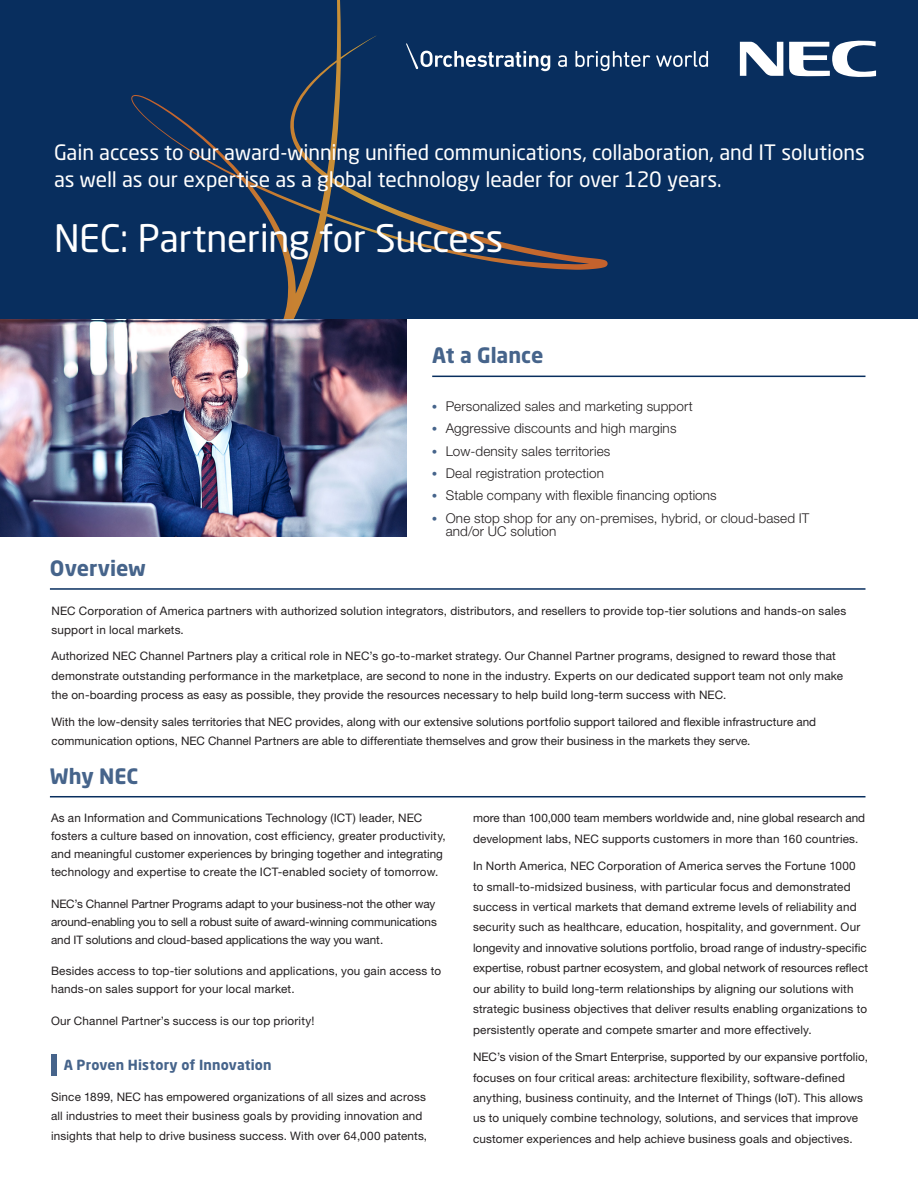
<style>
.page{position:relative;width:918px;height:1188px;background:#fff}
.page>*{position:absolute;margin:0;border:0;box-sizing:border-box;transform-origin:0 0}
.Doc_Title{font:37.5px "Neo Sans Pro";letter-spacing:-.01em;color:#fff}
.Doc_Subtitle{font:21px/27px "Neo Sans Pro";letter-spacing:-.005em;color:#fff}
.Heading_1{font:700 21px "Neo Sans Pro";letter-spacing:-.005em;color:#46648b}
.Heading_2{font:700 13.8px "Neo Sans Pro";letter-spacing:.01em;color:#46648b}
.t1{font:300 13.5px/13.5px "Helvetica Neue LT Std";letter-spacing:.01em;color:#231f20}
.Body_Text{font:11.7px/20.4px "Helvetica Neue LT Std";letter-spacing:.015em;color:#231f20}
.s1{font-family:"Neo Sans Pro";font-weight:700;font-size:11.7px;color:#46648b}
</style>
<div class="page">
<img style="left:0;top:318px;width:407px;height:219px">
<div style="left:0;top:0;width:918px;height:318px;background:#082e5e"></div>
<svg style="left:131px;top:0;width:477px;height:318px"></svg>
<svg style="left:740px;top:42px;width:43px;height:34px"></svg>
<svg style="left:789px;top:40px;width:87px;height:37px"></svg>
<svg style="left:558px;top:55px;width:9px;height:12px"></svg>
<svg style="left:575px;top:51px;width:75px;height:20px"></svg>
<svg style="left:656px;top:51px;width:52px;height:16px"></svg>
<svg style="left:406px;top:43px;width:144px;height:28px"></svg>
<hr style="left:432px;top:376px;width:433px;height:1px;background:#082e5e">
<hr style="left:50px;top:796px;width:815px;height:1px;background:#082e5e">
<div style="left:51px;top:1054px;width:5px;height:21px;background:#46648b"></div>
<hr style="left:50px;top:588px;width:815px;height:2px;background:#082e5e">
<p class="Doc_Subtitle" style="left:54px;top:138px;width:812px">Gain access to our award-winning unified communications, collaboration, and IT solutions as well as our expertise as a global technology leader for over 120 years.</p>
<p class="Doc_Title" style="left:54px;top:215px;width:451px">NEC: Partnering for Success</p>
<p class="Heading_1" style="left:432px;top:342px;width:113px">At a Glance</p>
<p class="t1" style="left:432px;top:399px;width:262px"><span class="s1">•</span> Personalized sales and marketing support</p>
<p class="t1" style="left:432px;top:421px;width:246px"><span class="s1">•</span> Aggressive discounts and high margins</p>
<p class="t1" style="left:432px;top:444px;width:180px"><span class="s1">•</span> Low-density sales territories</p>
<p class="t1" style="left:432px;top:466px;width:173px"><span class="s1">•</span> Deal registration protection</p>
<p class="t1" style="left:432px;top:489px;width:286px"><span class="s1">•</span> Stable company with flexible financing options</p>
<p class="t1" style="left:446px;top:511px;width:365px;text-indent:-14px"><span class="s1">•</span> One stop shop for any on-premises, hybrid, or cloud-based IT and/or UC solution</p>
<p class="Heading_1" style="left:50px;top:555px;width:98px">Overview</p>
<p class="Body_Text" style="left:51px;top:601px;width:796px;line-height:19.5px">NEC Corporation of America partners with authorized solution integrators, distributors, and resellers to provide top-tier solutions and hands-on sales support in local markets.</p>
<p class="Body_Text" style="left:51px;top:646px;width:793px;line-height:19.5px">Authorized NEC Channel Partners play a critical role in NEC’s go-to-market strategy. Our Channel Partner programs, designed to reward those that demonstrate outstanding performance in the marketplace, are second to none in the industry. Experts on our dedicated support team not only make the on-boarding process as easy as possible, they provide the resources necessary to help build long-term success with NEC.</p>
<p class="Body_Text" style="left:51px;top:712px;width:766px;line-height:19.5px">With the low-density sales territories that NEC provides, along with our extensive solutions portfolio support tailored and flexible infrastructure and communication options, NEC Channel Partners are able to differentiate themselves and grow their business in the markets they serve.</p>
<p class="Heading_1" style="left:50px;top:762px;width:90px">Why NEC</p>
<p class="Body_Text" style="left:51px;top:809px;width:396px;line-height:18px">As an Information and Communications Technology (ICT) leader, NEC fosters a culture based on innovation, cost efficiency, greater productivity, and meaningful customer experiences by bringing together and integrating technology and expertise to create the ICT-enabled society of tomorrow.</p>
<p class="Body_Text" style="left:51px;top:895px;width:387px;line-height:18px;text-align:justify">NEC’s Channel Partner Programs adapt to your business-not the other way around-enabling you to sell a robust suite of award-winning communications and IT solutions and cloud-based applications the way you want.</p>
<p class="Body_Text" style="left:51px;top:962px;width:392px;line-height:18px">Besides access to top-tier solutions and applications, you gain access to hands-on sales support for your local market.</p>
<p class="Body_Text" style="left:51px;top:1010px;width:265px">Our Channel Partner’s success is our top priority!</p>
<p class="Heading_2" style="left:64px;top:1056px;width:209px">A Proven History of Innovation</p>
<p class="Body_Text" style="left:51px;top:1087px;width:378px;line-height:19.5px">Since 1899, NEC has empowered organizations of all sizes and across all industries to meet their business goals by providing innovation and insights that help to drive business success. With over 64,000 patents,</p>
<p class="Body_Text" style="left:473px;top:808px;width:394px">more than 100,000 team members worldwide and, nine global research and development labs, NEC supports customers in more than 160 countries.</p>
<p class="Body_Text" style="left:473px;top:856px;width:396px">In North America, NEC Corporation of America serves the Fortune 1000 to small-to-midsized business, with particular focus and demonstrated success in vertical markets that demand extreme levels of reliability and security such as healthcare, education, hospitality, and government. Our longevity and innovative solutions portfolio, broad range of industry-specific expertise, robust partner ecosystem, and global network of resources reflect our ability to build long-term relationships by aligning our solutions with strategic business objectives that deliver results enabling organizations to persistently operate and compete smarter and more effectively.</p>
<p class="Body_Text" style="left:473px;top:1046px;width:396px">NEC’s vision of the Smart Enterprise, supported by our expansive portfolio, focuses on four critical areas: architecture flexibility, software-defined anything, business continuity, and the Internet of Things (IoT). This allows us to uniquely combine technology, solutions, and services that improve customer experiences and help achieve business goals and objectives.</p>
</div>
